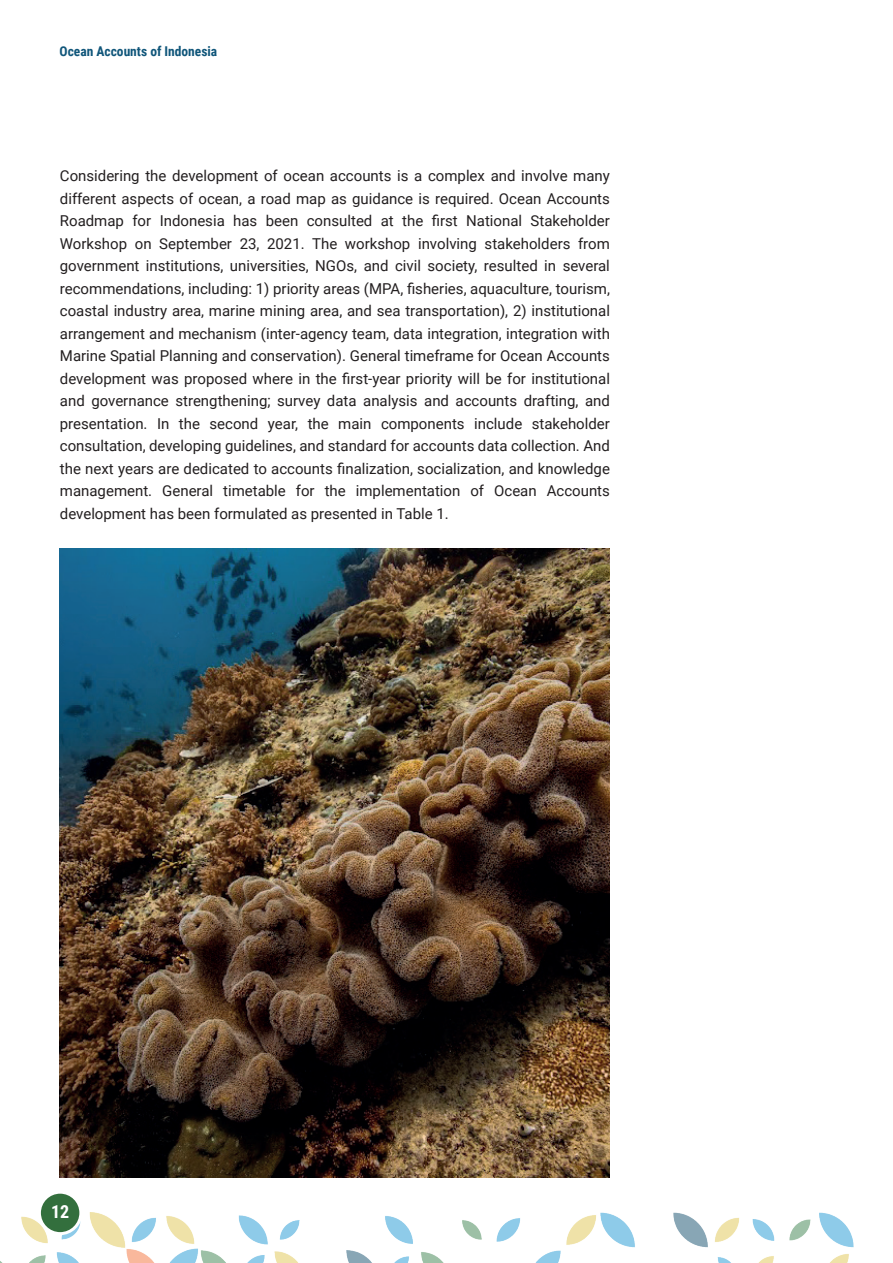
<style>
.page{position:relative;width:893px;height:1263px;background:#fff}
.page>*{position:absolute;margin:0;border:0;box-sizing:border-box;transform-origin:0 0}
.t1{font:700 18px "Roboto Condensed";color:#fff}
.t2{font:15px/22.5px "Roboto";color:#231f20;text-align:justify}
.t3{font:700 13.5px "Roboto Condensed";color:#10567a}
</style>
<div class="page">
<img style="left:0;top:1212px;width:854px;height:51px">
<div style="left:39px;top:1192px;width:42px;height:41px;background:#336f3d;border-radius:50%"></div>
<div style="left:38px;top:1191px;width:44px;height:44px;border:3px solid #fff;border-radius:50%"></div>
<img style="left:60px;top:549px;width:550px;height:629px">
<p class="t3" style="left:60px;top:41px;width:159px">Ocean Accounts of Indonesia</p>
<p class="t2" style="left:60px;top:164px;width:552px">Considering the development of ocean accounts is a complex and involve many different aspects of ocean, a road map as guidance is required. Ocean Accounts Roadmap for Indonesia has been consulted at the first National Stakeholder Workshop on September 23, 2021. The workshop involving stakeholders from government institutions, universities, NGOs, and civil society, resulted in several recommendations, including: 1) priority areas (MPA, fisheries, aquaculture, tourism, coastal industry area, marine mining area, and sea transportation), 2) institutional arrangement and mechanism (inter-agency team, data integration, integration with Marine Spatial Planning and conservation). General timeframe for Ocean Accounts development was proposed where in the first-year priority will be for institutional and governance strengthening; survey data analysis and accounts drafting, and presentation. In the second year, the main components include stakeholder consultation, developing guidelines, and standard for accounts data collection. And the next years are dedicated to accounts finalization, socialization, and knowledge management. General timetable for the implementation of Ocean Accounts development has been formulated as presented in Table 1.</p>
<p class="t1" style="left:51px;top:1198px;width:20px">12</p>
</div>
